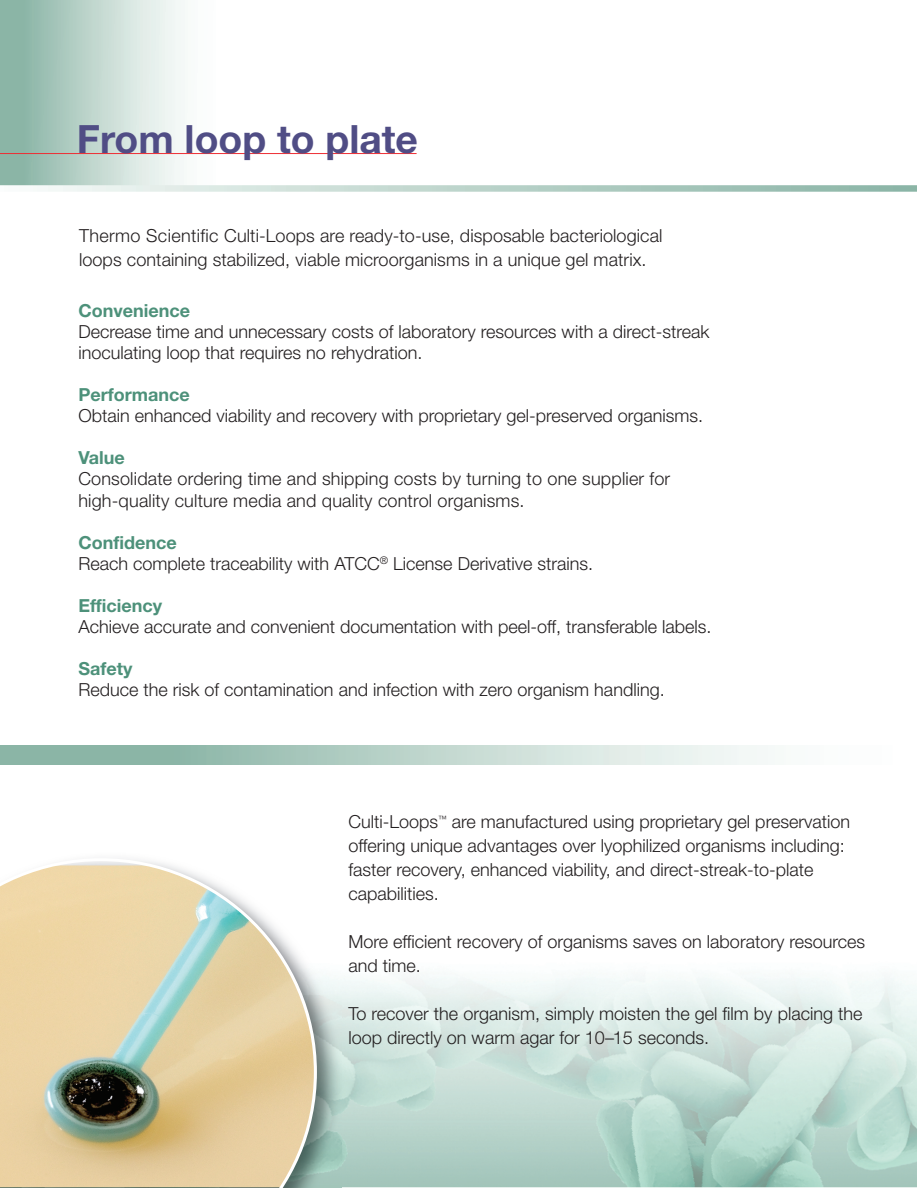
<style>
.page{position:relative;width:917px;height:1188px;background:#fff}
.page>*{position:absolute;margin:0;border:0;box-sizing:border-box;transform-origin:0 0}
.t1{font:700 39px "Helvetica Neue LT Std";color:#504d85}
.t2{font:300 18px/24px "Helvetica Neue LT Std";color:#231f20}
.t3{font:700 18px "Helvetica Neue LT Std";color:#4d917a}
.s1{font-weight:700;color:#4d917a}
</style>
<div class="page">
<img style="left:341px;top:974px;width:575px;height:213px">
<svg style="left:0;top:0;width:417px;height:185px"></svg>
<img style="left:317px;top:975px;width:24px;height:212px">
<svg style="left:0;top:859px;width:317px;height:328px;background:#d8cba6"></svg>
<hr style="left:0;top:153px;width:416px;height:1px;background:#ee2d33">
<svg style="left:48px;top:185px;width:868px;height:7px;background:#bfd6cd"></svg>
<img style="left:0;top:185px;width:915px;height:1px">
<h1 class="t1" style="left:77px;top:115px;width:342px">From loop to plate</h1>
<p class="t2" style="left:79px;top:223px;width:584px">Thermo Scientific Culti-Loops are ready-to-use, disposable bacteriological loops containing stabilized, viable microorganisms in a unique gel matrix.</p>
<p class="t3" style="left:78px;top:300px;width:113px">Convenience</p>
<p class="t2" style="left:78px;top:321px;width:632px;line-height:21px">Decrease time and unnecessary costs of laboratory resources with a direct-streak inoculating loop that requires no rehydration.</p>
<p class="t3" style="left:78px;top:384px;width:113px">Performance</p>
<p class="t2" style="left:78px;top:404px;width:626px">Obtain enhanced viability and recovery with proprietary gel-preserved organisms.</p>
<p class="t3" style="left:78px;top:447px;width:48px">Value</p>
<p class="t2" style="left:78px;top:468px;width:593px;line-height:21px">Consolidate ordering time and shipping costs by turning to one supplier for high-quality culture media and quality control organisms.</p>
<p class="t2" style="left:78px;top:531px;width:516px;line-height:21px"><span class="s1">Confidence<br></span>Reach complete traceability with ATCC<sup>®</sup> License Derivative strains.</p>
<p class="t3" style="left:78px;top:594px;width:85px">Efficiency</p>
<p class="t2" style="left:78px;top:613px;width:634px">Achieve accurate and convenient documentation with peel-off, transferable labels.</p>
<p class="t3" style="left:78px;top:657px;width:56px">Safety</p>
<p class="t2" style="left:78px;top:676px;width:587px">Reduce the risk of contamination and infection with zero organism handling.</p>
<p class="t2" style="left:348px;top:809px;width:503px">Culti-Loops<sup>™</sup> are manufactured using proprietary gel preservation offering unique advantages over lyophilized organisms including: faster recovery, enhanced viability, and direct-streak-to-plate capabilities.</p>
<p class="t2" style="left:348px;top:929px;width:518px">More efficient recovery of organisms saves on laboratory resources and time.</p>
<p class="t2" style="left:348px;top:1001px;width:515px">To recover the organism, simply moisten the gel film by placing the loop directly on warm agar for 10–15 seconds.</p>
</div>
